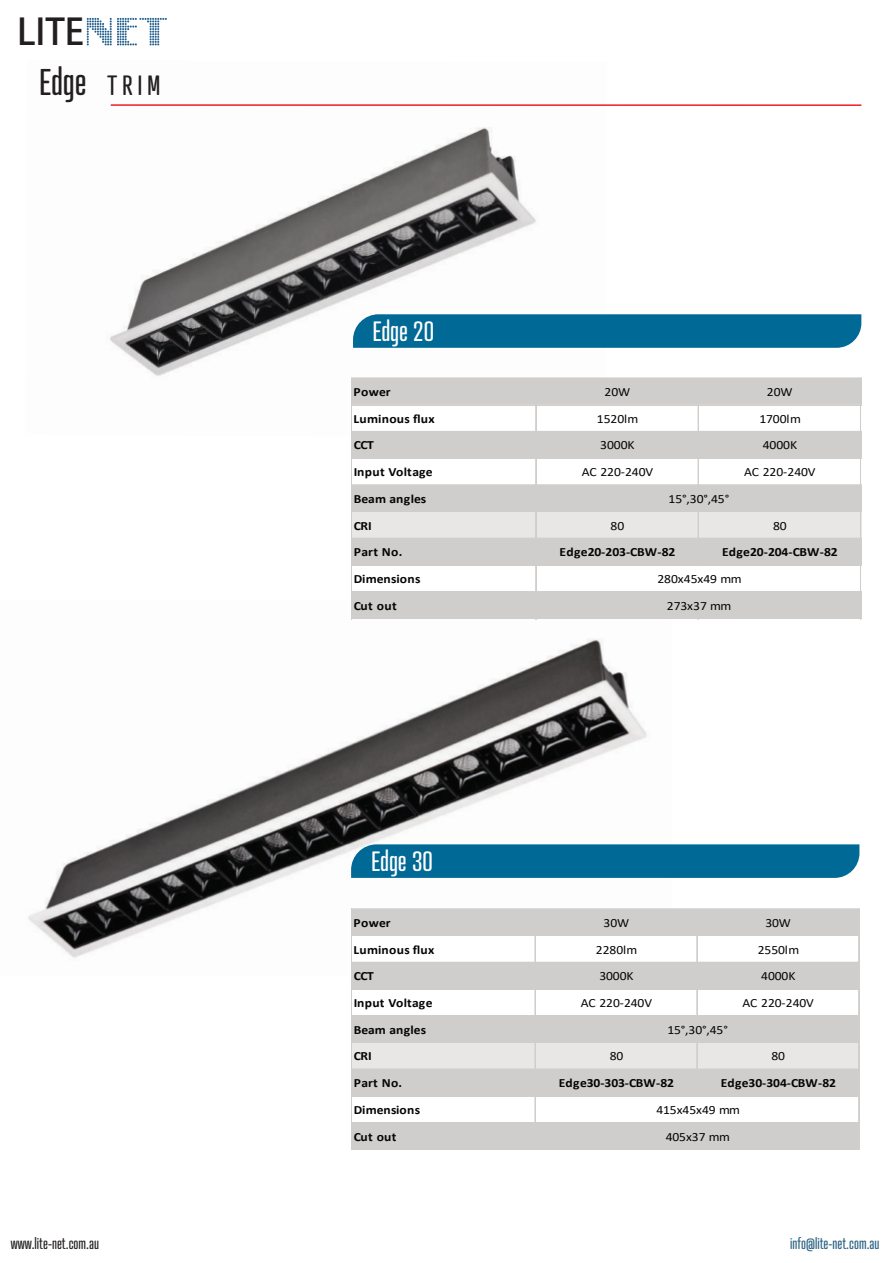
<style>
.page{position:relative;width:893px;height:1263px;background:#fff}
.page>*{position:absolute;margin:0;border:0;box-sizing:border-box;transform-origin:0 0}
.t1{font:36px "Atrament";color:#231f20}
.t2{font:700 36px "Adobe Fan Heiti Std";color:#231f20}
.t3{font:27px "Atrament";color:#fff}
.t4{font:15px "Atrament";color:#2a6282}
.t5{font:15px "Atrament";color:#231f20}
.t6{font:12.6px/26.7px "Calibri";letter-spacing:-.005em;color:#050504;text-align:center;scale:1.08 1}
.t7{font:700 12.6px/26.7px "Calibri";letter-spacing:.005em;color:#050504;scale:1.08 1}
.t8{font:700 12.6px "Calibri";letter-spacing:.025em;color:#050504;scale:1.08 1}
.s1{font-family:"Intellecta Digital";font-weight:400;font-size:51px;color:#26628f}
.s2{font-size:27px}
</style>
<div class="page">
<img style="left:28px;top:639px;width:643px;height:319px">
<img style="left:110px;top:104px;width:497px;height:274px">
<svg style="left:353px;top:314px;width:508px;height:34px;background:#086d98"></svg>
<svg style="left:351px;top:844px;width:508px;height:34px;background:#086d98"></svg>
<div style="left:352px;top:909px;width:507px;height:27px;background:#cfcecd"></div>
<div style="left:352px;top:935px;width:507px;height:28px;background:#fff"></div>
<div style="left:352px;top:962px;width:507px;height:28px;background:#cfcecd"></div>
<div style="left:352px;top:1016px;width:507px;height:27px;background:#cfcecd"></div>
<div style="left:352px;top:1042px;width:507px;height:28px;background:#e8e7e6"></div>
<div style="left:352px;top:1069px;width:507px;height:27px;background:#cfcecd"></div>
<div style="left:352px;top:1122px;width:507px;height:28px;background:#cfcecd"></div>
<hr style="left:696px;top:909px;width:1px;height:107px;background:#cfcecd">
<hr style="left:697px;top:909px;width:1px;height:107px;background:#cfcecd">
<hr style="left:351px;top:909px;width:1px;height:241px;background:#cfcecd">
<hr style="left:535px;top:909px;width:1px;height:241px;background:#cfcecd">
<hr style="left:696px;top:1043px;width:1px;height:53px;background:#cfcecd">
<hr style="left:697px;top:1043px;width:1px;height:53px;background:#cfcecd">
<hr style="left:858px;top:909px;width:1px;height:241px;background:#cfcecd">
<hr style="left:859px;top:909px;width:1px;height:241px;background:#cfcecd">
<hr style="left:352px;top:935px;width:507px;height:1px;background:#cfcecd">
<hr style="left:352px;top:1015px;width:507px;height:1px;background:#cfcecd">
<hr style="left:352px;top:1042px;width:507px;height:1px;background:#cfcecd">
<hr style="left:352px;top:1096px;width:507px;height:1px;background:#cfcecd">
<div style="left:352px;top:379px;width:509px;height:26px;background:#cfcecd"></div>
<div style="left:352px;top:431px;width:509px;height:28px;background:#cfcecd"></div>
<div style="left:352px;top:485px;width:509px;height:27px;background:#cfcecd"></div>
<div style="left:352px;top:511px;width:509px;height:28px;background:#e8e7e6"></div>
<div style="left:352px;top:538px;width:509px;height:28px;background:#cfcecd"></div>
<div style="left:352px;top:592px;width:509px;height:27px;background:#cfcecd"></div>
<hr style="left:698px;top:379px;width:1px;height:107px;background:#cfcecd">
<hr style="left:351px;top:378px;width:1px;height:241px;background:#cfcecd">
<hr style="left:535px;top:379px;width:1px;height:240px;background:#cfcecd">
<hr style="left:536px;top:379px;width:1px;height:240px;background:#cfcecd">
<hr style="left:698px;top:512px;width:1px;height:54px;background:#cfcecd">
<hr style="left:860px;top:379px;width:1px;height:240px;background:#cfcecd">
<hr style="left:352px;top:378px;width:509px;height:1px;background:#cfcecd">
<hr style="left:352px;top:405px;width:509px;height:1px;background:#cfcecd">
<hr style="left:352px;top:484px;width:509px;height:1px;background:#cfcecd">
<hr style="left:352px;top:511px;width:509px;height:1px;background:#cfcecd">
<hr style="left:111px;top:104px;width:750px;height:2px;background:#ee1d23">
<h1 class="t2" style="left:17px;top:11px;width:153px">LITE<span class="s1">NET</span></h1>
<h1 class="t1" style="left:40px;top:60px;width:122px">Edge <span class="s2">T R I M</span></h1>
<h2 class="t3" style="left:373px;top:315px;width:63px">Edge 20</h2>
<p class="t7" style="left:354px;top:378px;width:36px">Power</p>
<p class="t6" style="left:604px;top:378px;width:25px">20W</p>
<p class="t6" style="left:767px;top:378px;width:25px">20W</p>
<p class="t8" style="left:354px;top:410px;width:76px">Luminous flux</p>
<p class="t6" style="left:597px;top:405px;width:40px">1520lm</p>
<p class="t6" style="left:759px;top:405px;width:40px">1700lm</p>
<p class="t7" style="left:354px;top:432px;width:20px">CCT</p>
<p class="t6" style="left:600px;top:432px;width:33px">3000K</p>
<p class="t6" style="left:763px;top:432px;width:33px">4000K</p>
<p class="t8" style="left:354px;top:463px;width:75px">Input Voltage</p>
<p class="t6" style="left:582px;top:458px;width:68px">AC 220-240V</p>
<p class="t6" style="left:744px;top:458px;width:68px">AC 220-240V</p>
<p class="t7" style="left:354px;top:485px;width:69px">Beam angles<br>CRI</p>
<p class="t6" style="left:669px;top:485px;width:58px">15°,30°,45°</p>
<p class="t6" style="left:611px;top:512px;width:14px">80</p>
<p class="t6" style="left:773px;top:512px;width:14px">80</p>
<p class="t7" style="left:354px;top:538px;width:47px">Part No.</p>
<p class="t7" style="left:560px;top:538px;width:109px">Edge20-203-CBW-82</p>
<p class="t7" style="left:722px;top:538px;width:109px">Edge20-204-CBW-82</p>
<p class="t7" style="left:354px;top:565px;width:63px">Dimensions<br>Cut out</p>
<p class="t6" style="left:657px;top:565px;width:79px">280x45x49 mm<br>273x37 mm</p>
<h2 class="t3" style="left:371px;top:845px;width:63px">Edge 30</h2>
<p class="t7" style="left:354px;top:909px;width:36px">Power</p>
<p class="t6" style="left:604px;top:909px;width:25px">30W</p>
<p class="t6" style="left:765px;top:909px;width:25px">30W</p>
<p class="t8" style="left:354px;top:940px;width:76px">Luminous flux</p>
<p class="t6" style="left:596px;top:936px;width:40px">2280lm</p>
<p class="t6" style="left:758px;top:936px;width:40px">2550lm</p>
<p class="t7" style="left:354px;top:962px;width:20px">CCT</p>
<p class="t6" style="left:599px;top:962px;width:33px">3000K</p>
<p class="t6" style="left:761px;top:962px;width:33px">4000K</p>
<p class="t8" style="left:354px;top:994px;width:74px">Input Voltage</p>
<p class="t6" style="left:581px;top:989px;width:68px">AC 220-240V</p>
<p class="t6" style="left:743px;top:989px;width:68px">AC 220-240V</p>
<p class="t7" style="left:354px;top:1016px;width:68px">Beam angles<br>CRI</p>
<p class="t6" style="left:667px;top:1016px;width:58px">15°,30°,45°</p>
<p class="t6" style="left:610px;top:1042px;width:14px">80</p>
<p class="t6" style="left:771px;top:1042px;width:14px">80</p>
<p class="t7" style="left:354px;top:1069px;width:46px">Part No.</p>
<p class="t7" style="left:559px;top:1069px;width:108px">Edge30-303-CBW-82</p>
<p class="t7" style="left:721px;top:1069px;width:108px">Edge30-304-CBW-82</p>
<p class="t7" style="left:354px;top:1096px;width:63px">Dimensions<br>Cut out</p>
<p class="t6" style="left:656px;top:1096px;width:79px">415x45x49 mm<br>405x37 mm</p>
<p class="t5" style="left:11px;top:1234px;width:90px">www.lite-net.com.au</p>
<p class="t4" style="left:790px;top:1234px;width:91px">info@lite-net.com.au</p>
</div>
